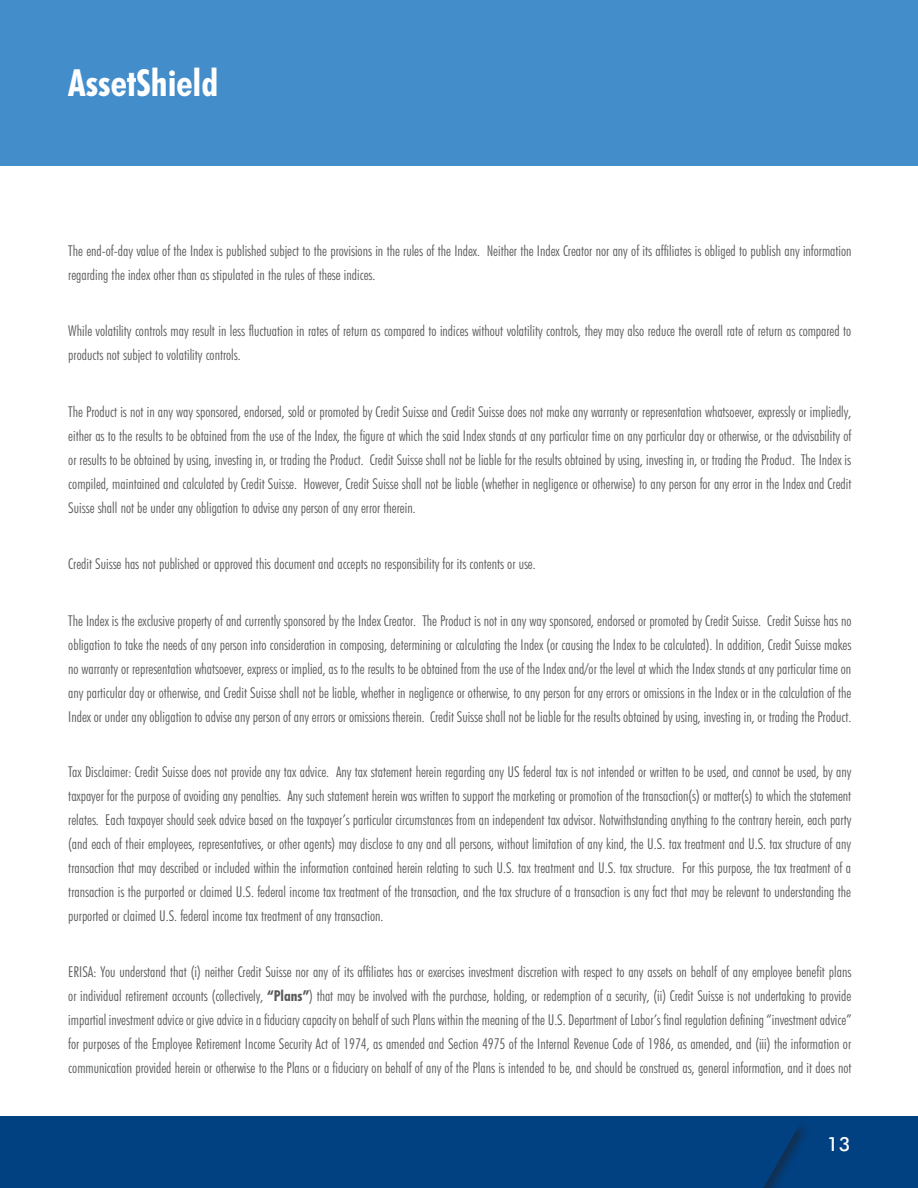
<style>
.page{position:relative;width:918px;height:1188px;background:#fff}
.page>*{position:absolute;margin:0;border:0;box-sizing:border-box;transform-origin:0 0}
.t1{font:700 condensed 37.5px "Futura BT";color:#fff}
.t2{font:500 19.5px "Futura BT";color:#fff}
.Caveats{font:300 condensed 15px/24px "Futura BT";color:#57585a;text-align:justify}
.s1{font-weight:700}
</style>
<div class="page">
<div style="left:0;top:0;width:918px;height:166px;background:#448dcb"></div>
<div style="left:0;top:1116px;width:918px;height:72px;background:#014081"></div>
<svg style="left:763px;top:1126px;width:42px;height:62px"></svg>
<p class="t1" style="left:68px;top:60px;width:152px">AssetShield</p>
<p class="Caveats" style="left:68px;top:238px;width:785px">The end-of-day value of the Index is published subject to the provisions in the rules of the Index. Neither the Index Creator nor any of its affiliates is obliged to publish any information regarding the index other than as stipulated in the rules of these indices.</p>
<p class="Caveats" style="left:68px;top:319px;width:784px">While volatility controls may result in less fluctuation in rates of return as compared to indices without volatility controls, they may also reduce the overall rate of return as compared to products not subject to volatility controls.</p>
<p class="Caveats" style="left:68px;top:399px;width:785px">The Product is not in any way sponsored, endorsed, sold or promoted by Credit Suisse and Credit Suisse does not make any warranty or representation whatsoever, expressly or impliedly, either as to the results to be obtained from the use of the Index, the figure at which the said Index stands at any particular time on any particular day or otherwise, or the advisability of or results to be obtained by using, investing in, or trading the Product. Credit Suisse shall not be liable for the results obtained by using, investing in, or trading the Product. The Index is compiled, maintained and calculated by Credit Suisse. However, Credit Suisse shall not be liable (whether in negligence or otherwise) to any person for any error in the Index and Credit Suisse shall not be under any obligation to advise any person of any error therein.</p>
<p class="Caveats" style="left:68px;top:552px;width:469px">Credit Suisse has not published or approved this document and accepts no responsibility for its contents or use.</p>
<p class="Caveats" style="left:68px;top:609px;width:785px">The Index is the exclusive property of and currently sponsored by the Index Creator. The Product is not in any way sponsored, endorsed or promoted by Credit Suisse. Credit Suisse has no obligation to take the needs of any person into consideration in composing, determining or calculating the Index (or causing the Index to be calculated). In addition, Credit Suisse makes no warranty or representation whatsoever, express or implied, as to the results to be obtained from the use of the Index and/or the level at which the Index stands at any particular time on any particular day or otherwise, and Credit Suisse shall not be liable, whether in negligence or otherwise, to any person for any errors or omissions in the Index or in the calculation of the Index or under any obligation to advise any person of any errors or omissions therein. Credit Suisse shall not be liable for the results obtained by using, investing in, or trading the Product.</p>
<p class="Caveats" style="left:68px;top:759px;width:785px">Tax Disclaimer: Credit Suisse does not provide any tax advice. Any tax statement herein regarding any US federal tax is not intended or written to be used, and cannot be used, by any taxpayer for the purpose of avoiding any penalties. Any such statement herein was written to support the marketing or promotion of the transaction(s) or matter(s) to which the statement relates. Each taxpayer should seek advice based on the taxpayer’s particular circumstances from an independent tax advisor. Notwithstanding anything to the contrary herein, each party (and each of their employees, representatives, or other agents) may disclose to any and all persons, without limitation of any kind, the U.S. tax treatment and U.S. tax structure of any transaction that may described or included within the information contained herein relating to such U.S. tax treatment and U.S. tax structure. For this purpose, the tax treatment of a transaction is the purported or claimed U.S. federal income tax treatment of the transaction, and the tax structure of a transaction is any fact that may be relevant to understanding the purported or claimed U.S. federal income tax treatment of any transaction.</p>
<p class="Caveats" style="left:68px;top:960px;width:785px">ERISA: You understand that (i) neither Credit Suisse nor any of its affiliates has or exercises investment discretion with respect to any assets on behalf of any employee benefit plans or individual retirement accounts (collectively, <span class="s1">“Plans”</span>) that may be involved with the purchase, holding, or redemption of a security, (ii) Credit Suisse is not undertaking to provide impartial investment advice or give advice in a fiduciary capacity on behalf of such Plans within the meaning of the U.S. Department of Labor’s final regulation defining “investment advice” for purposes of the Employee Retirement Income Security Act of 1974, as amended and Section 4975 of the Internal Revenue Code of 1986, as amended, and (iii) the information or communication provided herein or otherwise to the Plans or a fiduciary on behalf of any of the Plans is intended to be, and should be construed as, general information, and it does not</p>
<h2 class="t2" style="left:827px;top:1132px;width:25px">13</h2>
</div>
